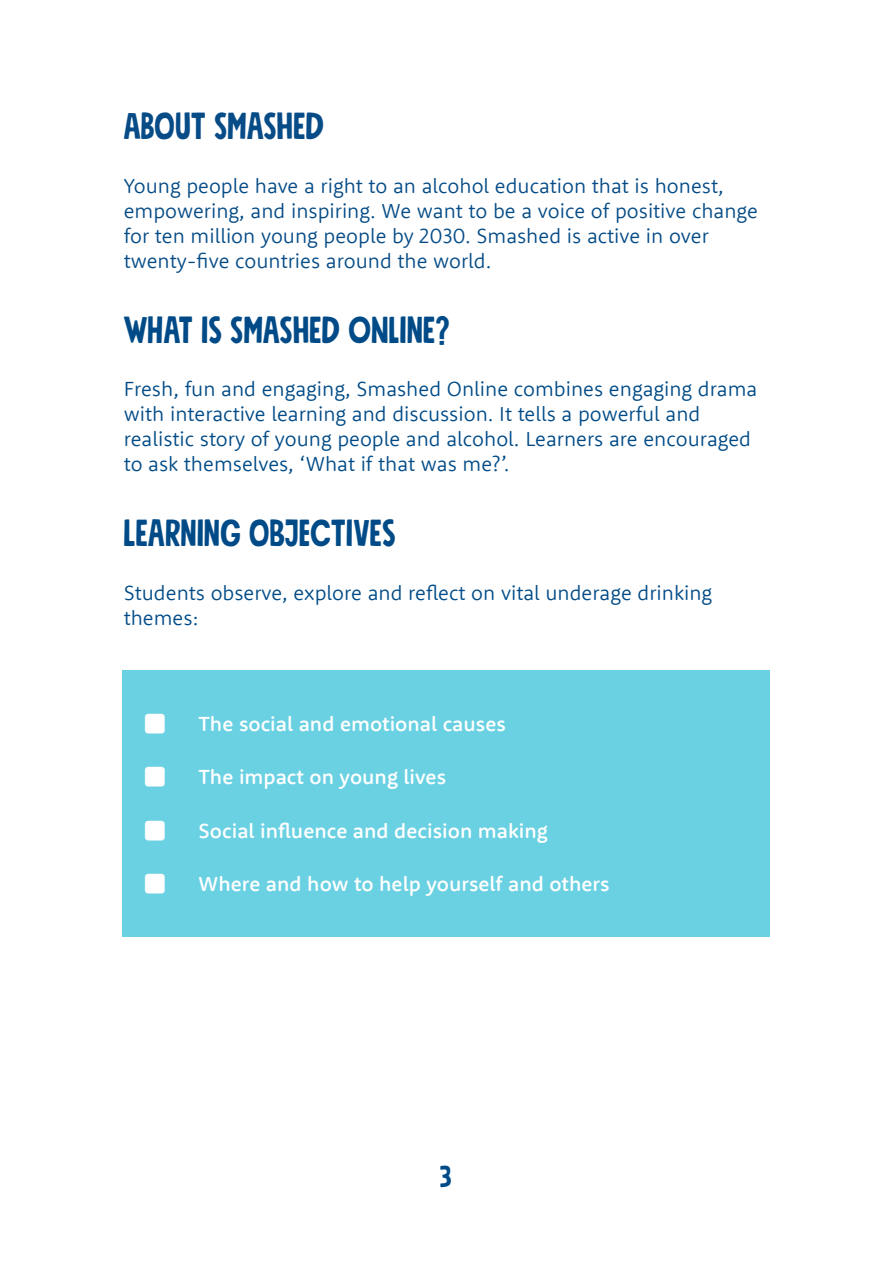
<style>
.page{position:relative;width:893px;height:1263px;background:#fff}
.page>*{position:absolute;margin:0;border:0;box-sizing:border-box;transform-origin:0 0}
.t1{font:37.5px "Mindset Slim";color:#004b87}
.t2{font:37.5px "Mindset Slim";color:#074b87}
.t3{font:30px "Mindset Slim";color:#004b87}
.t4{font:300 21px/25.2px "Rooney Sans";color:#004b87}
.t5{font:300 21px/25.2px "Rooney Sans";color:#054b86}
.t6{font:500 21px "Rooney Sans";color:#fff}
</style>
<div class="page">
<div style="left:122px;top:670px;width:647px;height:266px;background:#6ad1e3"></div>
<h1 class="t2" style="left:124px;top:102px;width:202px">ABOUT SMASHED</h1>
<p class="t5" style="left:124px;top:172px;width:636px">Young people have a right to an alcohol education that is honest, empowering, and inspiring. We want to be a voice of positive change for ten million young people by 2030. Smashed is active in over twenty-five countries around the world.</p>
<h1 class="t1" style="left:123px;top:306px;width:328px">WHAT IS SMASHED ONLINE?</h1>
<p class="t4" style="left:124px;top:375px;width:635px">Fresh, fun and engaging, Smashed Online combines engaging drama with interactive learning and discussion. It tells a powerful and realistic story of young people and alcohol. Learners are encouraged to ask themselves, ‘What if that was me?’.</p>
<h1 class="t1" style="left:123px;top:509px;width:272px">LEARNING OBJECTIVES</h1>
<p class="t4" style="left:124px;top:579px;width:590px">Students observe, explore and reflect on vital underage drinking themes:</p>
<p class="t6" style="left:199px;top:710px;width:309px">The social and emotional causes</p>
<p class="t6" style="left:199px;top:763px;width:249px">The impact on young lives</p>
<p class="t6" style="left:199px;top:817px;width:351px">Social influence and decision making</p>
<p class="t6" style="left:199px;top:870px;width:412px">Where and how to help yourself and others</p>
<h2 class="t3" style="left:440px;top:1157px;width:13px">3</h2>
</div>
